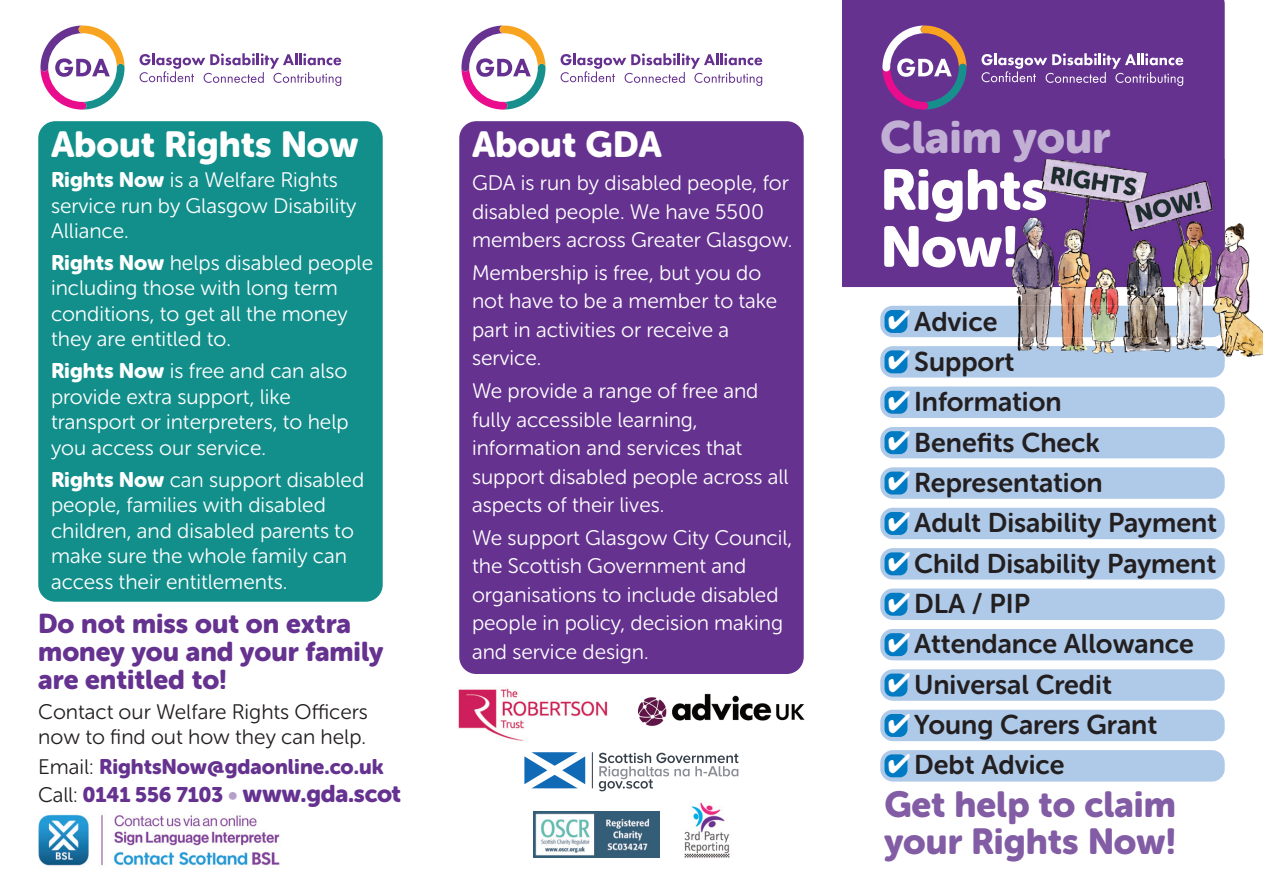
<style>
.page{position:relative;width:1263px;height:893px;background:#fff}
.page>*{position:absolute;margin:0;border:0;box-sizing:border-box;transform-origin:0 0}
.t1{font:57px/57px "Museo Sans Rounded 900";letter-spacing:-.01em;color:#fff}
.t2{font:45px "Museo Sans Rounded 900";color:#c2b0d4}
.t3{font:36px/37.2px "Museo Sans Rounded 900";color:#825ca4}
.t4{font:36px "Museo Sans Rounded 900";color:#fff}
.t5{font:27px "Museo Sans Rounded 700";color:#231f20}
.t6{font:27px/28px "Museo Sans Rounded 900";color:#653290}
.t7{font:24px "Museo Sans Rounded 900";letter-spacing:-.01em;color:#653290}
.t8{font:21px/28.5px "Museo Sans Rounded 300";color:#fff}
.t9{font:21px/25.5px "Museo Sans Rounded 300";color:#231f20}
.t10{font:21px "Museo Sans Rounded 900";color:#653290}
.s1{font-family:"Museo Sans Rounded 900"}
.s2{font-family:"Museo Sans Rounded 300";color:#231f20}
.s3{font-family:"Museo Sans Rounded 300";font-size:21px;color:#231f20}
.s4{font-size:21px}
.s5{font-size:21px;color:#b5a0ca}
.s6{color:#fff}
</style>
<div class="page">
<div style="left:459px;top:121px;width:345px;height:553px;background:#653290;border-radius:17px"></div>
<div style="left:880px;top:306px;width:345px;height:31px;background:#afcae9;border-radius:13px"></div>
<div style="left:884px;top:310px;width:23px;height:23px;background:#007bc3;border-radius:8px"></div>
<div style="left:880px;top:346px;width:345px;height:32px;background:#afcae9;border-radius:13px"></div>
<div style="left:880px;top:387px;width:345px;height:31px;background:#afcae9;border-radius:13px"></div>
<div style="left:880px;top:427px;width:345px;height:31px;background:#afcae9;border-radius:13px"></div>
<div style="left:880px;top:467px;width:345px;height:32px;background:#afcae9;border-radius:13px"></div>
<div style="left:880px;top:508px;width:345px;height:31px;background:#afcae9;border-radius:13px"></div>
<div style="left:880px;top:548px;width:345px;height:32px;background:#afcae9;border-radius:13px"></div>
<div style="left:880px;top:669px;width:345px;height:32px;background:#afcae9;border-radius:13px"></div>
<div style="left:880px;top:710px;width:345px;height:31px;background:#afcae9;border-radius:13px"></div>
<div style="left:880px;top:750px;width:345px;height:32px;background:#afcae9;border-radius:13px"></div>
<div style="left:880px;top:588px;width:345px;height:32px;background:#afcae9;border-radius:13px"></div>
<div style="left:842px;top:0;width:383px;height:287px;background:#653290"></div>
<svg style="left:981px;top:53px;width:202px;height:33px"></svg>
<svg style="left:882px;top:26px;width:84px;height:84px"></svg>
<svg style="left:560px;top:53px;width:202px;height:33px"></svg>
<svg style="left:461px;top:26px;width:84px;height:84px"></svg>
<svg style="left:140px;top:53px;width:201px;height:33px"></svg>
<svg style="left:40px;top:26px;width:85px;height:84px"></svg>
<img style="left:1012px;top:223px;width:251px;height:134px">
<img style="left:1212px;top:306px;width:13px;height:31px">
<img style="left:1012px;top:346px;width:213px;height:16px">
<img style="left:1012px;top:159px;width:213px;height:128px">
<img style="left:1013px;top:159px;width:14px;height:3px">
<img style="left:1012px;top:172px;width:34px;height:39px">
<img style="left:1012px;top:226px;width:3px;height:41px">
<div style="left:884px;top:350px;width:23px;height:23px;background:#007bc3;border-radius:8px"></div>
<div style="left:884px;top:391px;width:23px;height:23px;background:#007bc3;border-radius:8px"></div>
<div style="left:884px;top:431px;width:23px;height:23px;background:#007bc3;border-radius:8px"></div>
<div style="left:884px;top:472px;width:23px;height:23px;background:#007bc3;border-radius:8px"></div>
<div style="left:884px;top:512px;width:23px;height:23px;background:#007bc3;border-radius:8px"></div>
<div style="left:884px;top:552px;width:23px;height:23px;background:#007bc3;border-radius:8px"></div>
<div style="left:884px;top:593px;width:23px;height:23px;background:#007bc3;border-radius:8px"></div>
<div style="left:884px;top:674px;width:23px;height:22px;background:#007bc3;border-radius:8px"></div>
<div style="left:884px;top:714px;width:23px;height:23px;background:#007bc3;border-radius:8px"></div>
<div style="left:884px;top:754px;width:23px;height:23px;background:#007bc3;border-radius:8px"></div>
<div style="left:880px;top:629px;width:345px;height:31px;background:#afcae9;border-radius:13px"></div>
<div style="left:884px;top:633px;width:23px;height:23px;background:#007bc3;border-radius:8px"></div>
<div style="left:38px;top:121px;width:345px;height:481px;background:#128f8b;border-radius:17px"></div>
<img style="left:458px;top:688px;width:150px;height:53px">
<img style="left:639px;top:693px;width:166px;height:33px">
<img style="left:684px;top:802px;width:46px;height:56px">
<hr style="left:592px;top:752px;width:1px;height:36px;background:#343e48">
<svg style="left:524px;top:752px;width:61px;height:36px"></svg>
<svg style="left:599px;top:753px;width:140px;height:38px"></svg>
<img style="left:534px;top:811px;width:125px;height:46px">
<img style="left:38px;top:814px;width:242px;height:52px">
<h3 class="t4" style="left:51px;top:131px;width:309px">About Rights Now</h3>
<p class="t8" style="left:51px;top:169px;width:307px;line-height:25.5px"><span class="s1">Rights Now</span> is a Welfare Rights service run by Glasgow Disability<br>Alliance.</p>
<p class="t8" style="left:51px;top:252px;width:324px;line-height:25.5px"><span class="s1">Rights Now</span> helps disabled people including those with long term conditions, to get all the money they are entitled to.</p>
<p class="t8" style="left:51px;top:360px;width:299px;line-height:25.5px"><span class="s1">Rights Now</span> is free and can also provide extra support, like transport or interpreters, to help you access our service.</p>
<p class="t8" style="left:51px;top:469px;width:315px;line-height:25.5px"><span class="s1">Rights Now</span> can support disabled people, families with disabled children, and disabled parents to make sure the whole family can access their entitlements.</p>
<p class="t6" style="left:38px;top:612px;width:347px">Do not miss out on extra money you and your family are entitled to!</p>
<p class="t9" style="left:38px;top:700px;width:331px">Contact our Welfare Rights Officers now to find out how they can help.</p>
<p class="t10" style="left:38px;top:759px;width:347px"><span class="s2">Email:</span> RightsNow@gdaonline.co.uk</p>
<p class="t7" style="left:38px;top:785px;width:364px"><span class="s3">Call:</span> <span class="s4">0141 556 7103</span> <span class="s5">•</span> www.gda.scot</p>
<h3 class="t4" style="left:472px;top:131px;width:191px">About GDA</h3>
<p class="t8" style="left:472px;top:170px;width:322px">GDA is run by disabled people, for disabled people. We have 5500 members across Greater Glasgow.</p>
<p class="t8" style="left:472px;top:260px;width:307px">Membership is free, but you do not have to be a member to take part in activities or receive a service.</p>
<p class="t8" style="left:472px;top:378px;width:318px">We provide a range of free and fully accessible learning, information and services that support disabled people across all aspects of their lives.</p>
<p class="t8" style="left:472px;top:525px;width:322px">We support Glasgow City Council, the Scottish Government and organisations to include disabled people in policy, decision making and service design.</p>
<h2 class="t2" style="left:880px;top:120px;width:232px">Claim your</h2>
<h1 class="t1" style="left:880px;top:167px;width:169px">Rights<br>Now!</h1>
<p class="t5" style="left:888px;top:311px;width:111px"><span class="s6">✔</span>Advice</p>
<p class="t5" style="left:888px;top:351px;width:128px"><span class="s6">✔</span>Support</p>
<p class="t5" style="left:888px;top:392px;width:175px"><span class="s6">✔</span>Information</p>
<p class="t5" style="left:888px;top:432px;width:214px"><span class="s6">✔</span>Benefits Check</p>
<p class="t5" style="left:888px;top:473px;width:216px"><span class="s6">✔</span>Representation</p>
<p class="t5" style="left:888px;top:513px;width:331px"><span class="s6">✔</span>Adult Disability Payment</p>
<p class="t5" style="left:888px;top:553px;width:330px"><span class="s6">✔</span>Child Disability Payment</p>
<p class="t5" style="left:888px;top:594px;width:144px"><span class="s6">✔</span>DLA / PIP</p>
<p class="t5" style="left:888px;top:634px;width:307px"><span class="s6">✔</span>Attendance Allowance</p>
<p class="t5" style="left:888px;top:674px;width:225px"><span class="s6">✔</span>Universal Credit</p>
<p class="t5" style="left:888px;top:715px;width:271px"><span class="s6">✔</span>Young Carers Grant</p>
<p class="t5" style="left:888px;top:755px;width:178px"><span class="s6">✔</span>Debt Advice</p>
<h3 class="t3" style="left:884px;top:789px;width:293px">Get help to claim your Rights Now!</h3>
</div>
